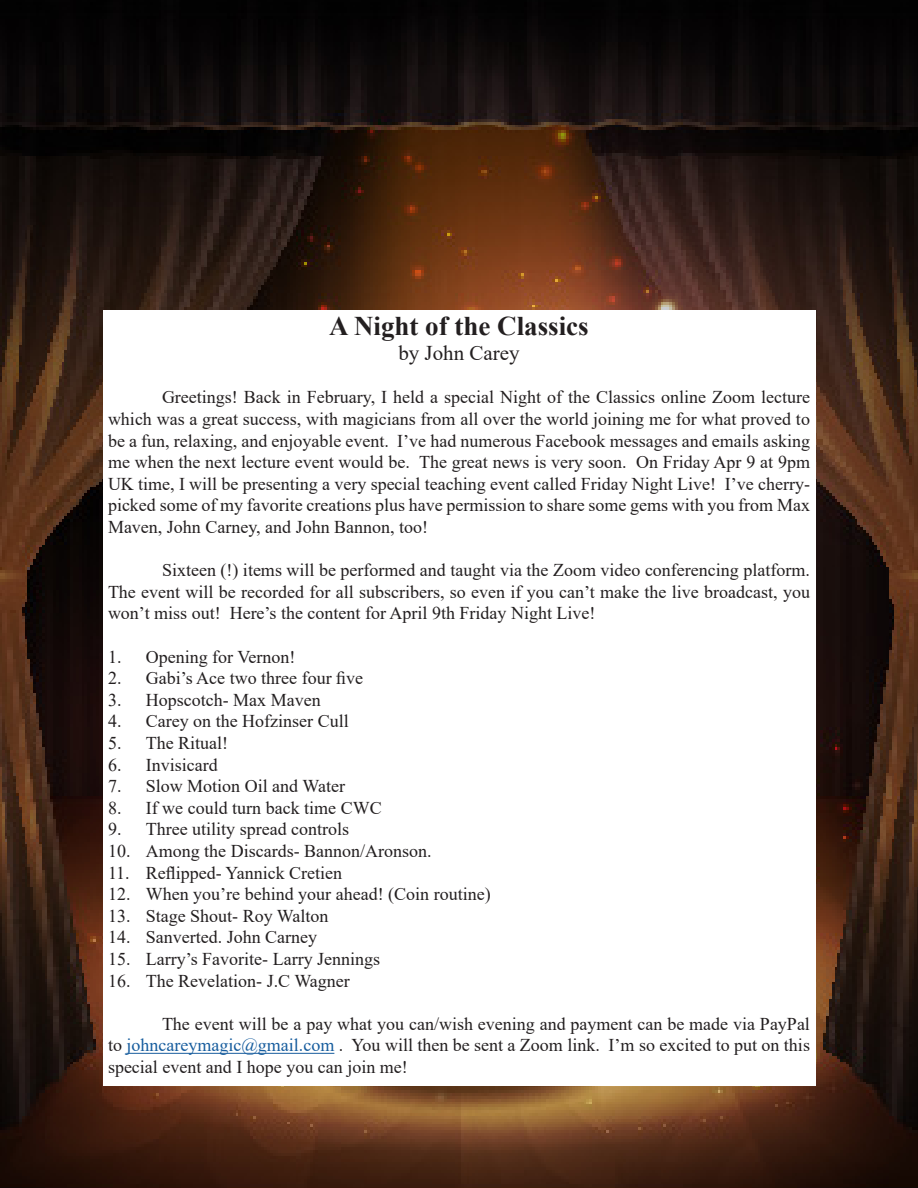
<style>
.page{position:relative;width:918px;height:1188px;background:#fff}
.page>*{position:absolute;margin:0;border:0;box-sizing:border-box;transform-origin:0 0}
.Article_Title{font:700 27px "Times New Roman";color:#231f20}
.Article_Author{font:21px "Times New Roman";color:#231f20}
.t1{font:18px/21.6px "Times New Roman";color:#231f20;text-align:justify}
.s1{color:#175d9e}
</style>
<div class="page">
<img style="left:0;top:0;width:918px;height:1188px">
<div style="left:103px;top:310px;width:712px;height:776px;background:#fff"></div>
<hr style="left:126px;top:1053px;width:208px;height:1px;background:#175d9e">
<p class="Article_Title" style="left:329px;top:306px;width:261px">A Night of the Classics</p>
<p class="Article_Author" style="left:398px;top:338px;width:123px">by John Carey</p>
<p class="t1" style="left:108px;top:386px;width:704px;text-indent:54px">Greetings! Back in February, I held a special Night of the Classics online Zoom lecture which was a great success, with magicians from all over the world joining me for what proved to be a fun, relaxing, and enjoyable event. I’ve had numerous Facebook messages and emails asking me when the next lecture event would be. The great news is very soon. On Friday Apr 9 at 9pm UK time, I will be presenting a very special teaching event called Friday Night Live! I’ve cherry&shy;picked some of my favorite creations plus have permission to share some gems with you from Max Maven, John Carney, and John Bannon, too!</p>
<p class="t1" style="left:108px;top:559px;width:704px;text-indent:54px">Sixteen (!) items will be performed and taught via the Zoom video conferencing platform.<br>The event will be recorded for all subscribers, so even if you can’t make the live broadcast, you won’t miss out! Here’s the content for April 9th Friday Night Live!</p>
<p class="t1" style="left:108px;top:645px;width:189px">1. Opening for Vernon!</p>
<p class="t1" style="left:108px;top:667px;width:257px">2. Gabi’s Ace two three four five</p>
<p class="t1" style="left:108px;top:688px;width:214px">3. Hopscotch- Max Maven</p>
<p class="t1" style="left:108px;top:710px;width:242px">4. Carey on the Hofzinser Cull</p>
<p class="t1" style="left:108px;top:732px;width:122px">5. The Ritual!</p>
<p class="t1" style="left:108px;top:753px;width:111px">6. Invisicard</p>
<p class="t1" style="left:108px;top:775px;width:239px">7. Slow Motion Oil and Water</p>
<p class="t1" style="left:108px;top:796px;width:275px">8. If we could turn back time CWC</p>
<p class="t1" style="left:108px;top:818px;width:243px">9. Three utility spread controls</p>
<p class="t1" style="left:108px;top:840px;width:325px">10. Among the Discards- Bannon/Aronson.</p>
<p class="t1" style="left:108px;top:861px;width:236px">11. Reflipped- Yannick Cretien</p>
<p class="t1" style="left:108px;top:883px;width:384px">12. When you’re behind your ahead! (Coin routine)</p>
<p class="t1" style="left:108px;top:904px;width:222px">13. Stage Shout- Roy Walton</p>
<p class="t1" style="left:108px;top:926px;width:211px">14. Sanverted. John Carney</p>
<p class="t1" style="left:108px;top:948px;width:274px">15. Larry’s Favorite- Larry Jennings</p>
<p class="t1" style="left:108px;top:969px;width:243px">16. The Revelation- J.C Wagner</p>
<p class="t1" style="left:108px;top:1012px;width:704px;text-indent:54px">The event will be a pay what you can/wish evening and payment can be made via PayPal to <span class="s1">johncareymagic@gmail.com</span> . You will then be sent a Zoom link. I’m so excited to put on this special event and I hope you can join me!</p>
</div>
